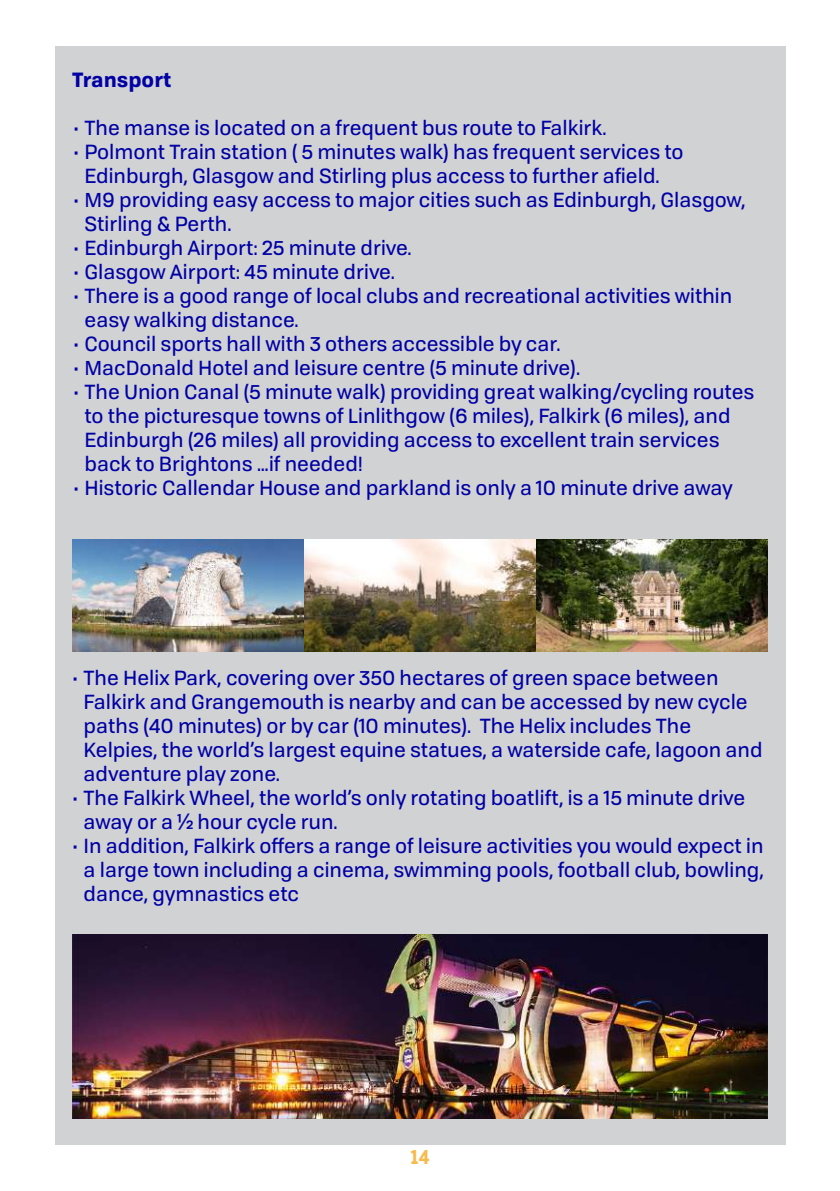
<style>
.page{position:relative;width:840px;height:1191px;background:#fff}
.page>*{position:absolute;margin:0;border:0;box-sizing:border-box;transform-origin:0 0}
.t1{font:20px/24px "Tofino";color:#0000a4}
.t2{font:700 20px "Tofino";color:#0000a4}
.t3{font:700 20px "Edmondsans";color:#f6bb4c}
</style>
<div class="page">
<div style="left:55px;top:46px;width:729px;height:1098px;background:#d1d2d4"></div>
<img style="left:72px;top:934px;width:695px;height:185px">
<img style="left:73px;top:539px;width:693px;height:112px">
<p class="t2" style="left:72px;top:63px;width:101px">Transport</p>
<p class="t1" style="left:72px;top:115px;width:536px">• The manse is located on a frequent bus route to Falkirk.</p>
<p class="t1" style="left:72px;top:139px;width:612px;text-align:center">• Polmont Train station ( 5 minutes walk) has frequent services to<br>Edinburgh, Glasgow and Stirling plus access to further afield.</p>
<p class="t1" style="left:84px;top:187px;width:662px;text-indent:-12px">• M9 providing easy access to major cities such as Edinburgh, Glasgow,<br>Stirling &amp; Perth.</p>
<p class="t1" style="left:72px;top:235px;width:341px">• Edinburgh Airport: 25 minute drive.</p>
<p class="t1" style="left:72px;top:259px;width:324px">• Glasgow Airport: 45 minute drive.</p>
<p class="t1" style="left:84px;top:283px;width:649px;text-indent:-12px">• There is a good range of local clubs and recreational activities within easy walking distance.</p>
<p class="t1" style="left:72px;top:331px;width:490px">• Council sports hall with 3 others accessible by car.</p>
<p class="t1" style="left:72px;top:355px;width:509px">• MacDonald Hotel and leisure centre (5 minute drive).</p>
<p class="t1" style="left:84px;top:379px;width:671px;text-indent:-12px">• The Union Canal (5 minute walk) providing great walking/cycling routes to the picturesque towns of Linlithgow (6 miles), Falkirk (6 miles), and Edinburgh (26 miles) all providing access to excellent train services back to Brightons …if needed!</p>
<p class="t1" style="left:72px;top:475px;width:662px">• Historic Callendar House and parkland is only a 10 minute drive away</p>
<p class="t1" style="left:84px;top:664px;width:680px;text-indent:-12px">• The Helix Park, covering over 350 hectares of green space between Falkirk and Grangemouth is nearby and can be accessed by new cycle paths (40 minutes) or by car (10 minutes). The Helix includes The Kelpies, the world’s largest equine statues, a waterside cafe, lagoon and adventure play zone.</p>
<p class="t1" style="left:84px;top:784px;width:663px;text-indent:-12px">• The Falkirk Wheel, the world’s only rotating boatlift, is a 15 minute drive away or a ½ hour cycle run.</p>
<p class="t1" style="left:84px;top:832px;width:681px;text-align:justify;text-indent:-12px">• In addition, Falkirk offers a range of leisure activities you would expect in a large town including a cinema, swimming pools, football club, bowling, dance, gymnastics etc</p>
<p class="t3" style="left:410px;top:1145px;width:21px">14</p>
</div>
